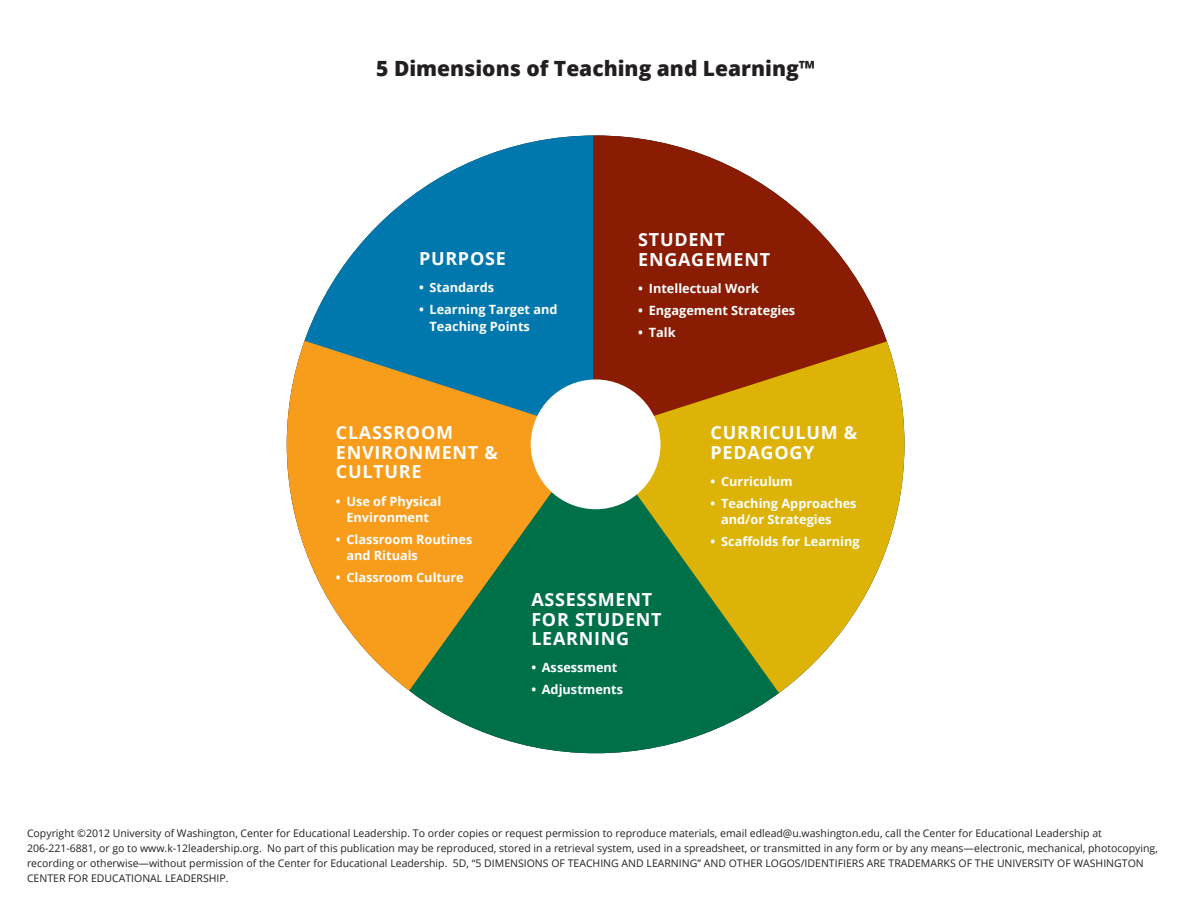
<style>
.page{position:relative;width:1188px;height:918px;background:#fff}
.page>*{position:absolute;margin:0;border:0;box-sizing:border-box;transform-origin:0 0}
.t1{font:800 21px "Open Sans";color:#231f20}
.t2{font:700 18px/19.5px "Open Sans";letter-spacing:.04em;color:#fff}
.t3{font:700 12.75px/16.5px "Open Sans";color:#fff}
.bullets_CALABRI{font:10.5px/15px "Open Sans";color:#231f20}
</style>
<div class="page">
<svg style="left:308px;top:135px;width:286px;height:196px;fill:#0078ae"></svg>
<svg style="left:287px;top:331px;width:307px;height:311px;background:#a79b66"></svg>
<svg style="left:358px;top:434px;width:389px;height:319px;background:#8c954c"></svg>
<svg style="left:594px;top:435px;width:310px;height:279px;fill:#deb308"></svg>
<svg style="left:594px;top:135px;width:310px;height:300px;fill:#891c02"></svg>
<div style="left:531px;top:379px;width:130px;height:130px;background:#fff;border-radius:50%"></div>
<p class="t1" style="left:376px;top:52px;width:440px">5 Dimensions of Teaching and Learning™</p>
<p class="t2" style="left:419px;top:248px;width:88px">PURPOSE</p>
<p class="t3" style="left:419px;top:279px;width:77px">• Standards</p>
<p class="t3" style="left:430px;top:301px;width:130px;text-indent:-10px">• Learning Target and<br>Teaching Points</p>
<p class="t2" style="left:336px;top:422px;width:164px">CLASSROOM<br>ENVIRONMENT &amp;<br>CULTURE</p>
<p class="t3" style="left:336px;top:492px;width:107px;text-align:center">• Use of Physical<br>Environment</p>
<p class="t3" style="left:346px;top:531px;width:128px;text-indent:-10px">• Classroom Routines and Rituals</p>
<p class="t3" style="left:336px;top:569px;width:129px">• Classroom Culture</p>
<p class="t2" style="left:638px;top:230px;width:133px">STUDENT<br>ENGAGEMENT</p>
<p class="t3" style="left:638px;top:280px;width:122px">• Intellectual Work</p>
<p class="t3" style="left:638px;top:302px;width:159px">• Engagement Strategies</p>
<p class="t3" style="left:638px;top:324px;width:39px">• Talk</p>
<p class="t2" style="left:711px;top:422px;width:148px">CURRICULUM &amp;<br>PEDAGOGY</p>
<p class="t3" style="left:711px;top:473px;width:84px">• Curriculum</p>
<p class="t3" style="left:721px;top:495px;width:137px;text-indent:-10px">• Teaching Approaches and/or Strategies</p>
<p class="t3" style="left:711px;top:533px;width:151px">• Scaffolds for Learning</p>
<p class="t2" style="left:531px;top:589px;width:132px">ASSESSMENT<br>FOR STUDENT<br>LEARNING</p>
<p class="t3" style="left:531px;top:659px;width:88px">• Assessment</p>
<p class="t3" style="left:531px;top:681px;width:93px">• Adjustments</p>
<p class="bullets_CALABRI" style="left:27px;top:825px;width:1132px">Copyright ©2012 University of Washington, Center for Educational Leadership. To order copies or request permission to reproduce materials, email edlead@u.washington.edu, call the Center for Educational Leadership at 206-221-6881, or go to www.k-12leadership.org. No part of this publication may be reproduced, stored in a retrieval system, used in a spreadsheet, or transmitted in any form or by any means—electronic, mechanical, photocopying, recording or otherwise—without permission of the Center for Educational Leadership. 5D, “5 DIMENSIONS OF TEACHING AND LEARNING” AND OTHER LOGOS/IDENTIFIERS ARE TRADEMARKS OF THE UNIVERSITY OF WASHINGTON CENTER FOR EDUCATIONAL LEADERSHIP.</p>
</div>
